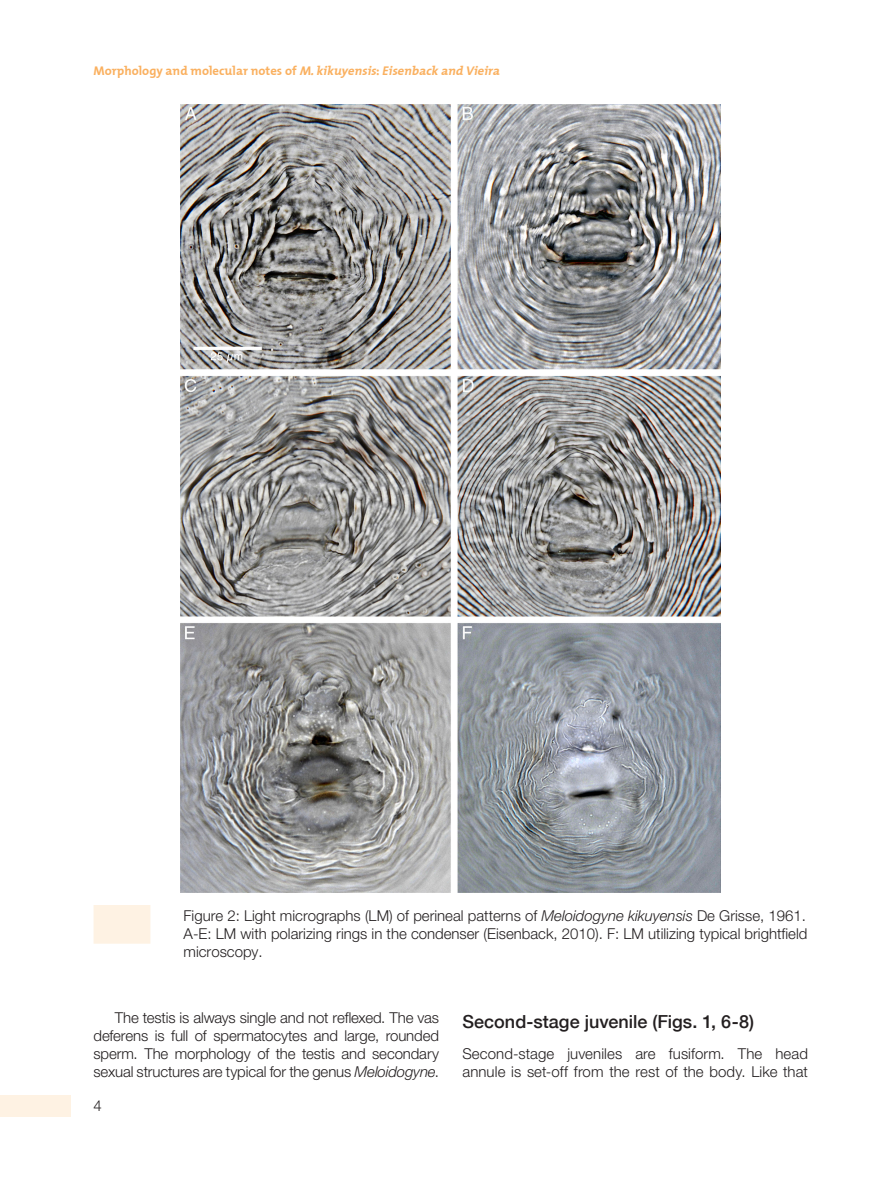
<style>
.page{position:relative;width:893px;height:1178px;background:#fff}
.page>*{position:absolute;margin:0;border:0;box-sizing:border-box;transform-origin:0 0}
.pSec2ttl{font:500 18px "Helvetica Neue LT Com";color:#231f20}
.pfigure_caption2{font:300 15px/18px "Helvetica Neue LT Pro";color:#231f20;text-align:justify}
.pPara{font:300 15px/18px "Helvetica Neue LT Pro";letter-spacing:-.01em;color:#231f20;text-align:justify}
.pFirstpara{font:300 15px/18px "Helvetica Neue LT Pro";letter-spacing:.005em;color:#231f20}
.t1{font:700 12.75px "The Mix Plain";color:#fab05f}
.s1{font-style:italic}
.s2{font-family:"Helvetica Neue LT Std";font-style:italic}
</style>
<div class="page">
<div style="left:0;top:1095px;width:70px;height:21px;background:#fef2e3"></div>
<div style="left:94px;top:905px;width:56px;height:39px;background:#fef2e3"></div>
<img style="left:180px;top:105px;width:540px;height:787px">
<p class="t1" style="left:94px;top:60px;width:411px">M o r ph ol o g y an d m ol e c ul ar n o t e s o f <span class="s1">M.kikuyensis</span>: <span class="s1">Eisenbackand Vieira</span></p>
<p class="pfigure_caption2" style="left:184px;top:906px;width:625px">Figure 2: Light micrographs (LM) of perineal patterns of <span class="s2">Meloidogyne kikuyensis</span> De Grisse, 1961.<br>A-E: LM with polarizing rings in the condenser (Eisenback, 2010). F: LM utilizing typical brightfield microscopy.</p>
<p class="pPara" style="left:94px;top:1009px;width:347px;text-indent:21px">The testis is always single and not reflexed. The vas deferens is full of spermatocytes and large, rounded sperm. The morphology of the testis and secondary sexual structures are typical for the genus <span class="s2">Meloidogyne</span>.</p>
<p class="pSec2ttl" style="left:462px;top:1011px;width:293px">Second-stage juvenile (Figs. 1, 6-8)</p>
<p class="pFirstpara" style="left:462px;top:1044px;width:347px">Second-stage juveniles are fusiform. The head annule is set-off from the rest of the body. Like that</p>
<p class="pfigure_caption2" style="left:94px;top:1096px;width:10px">4</p>
</div>
